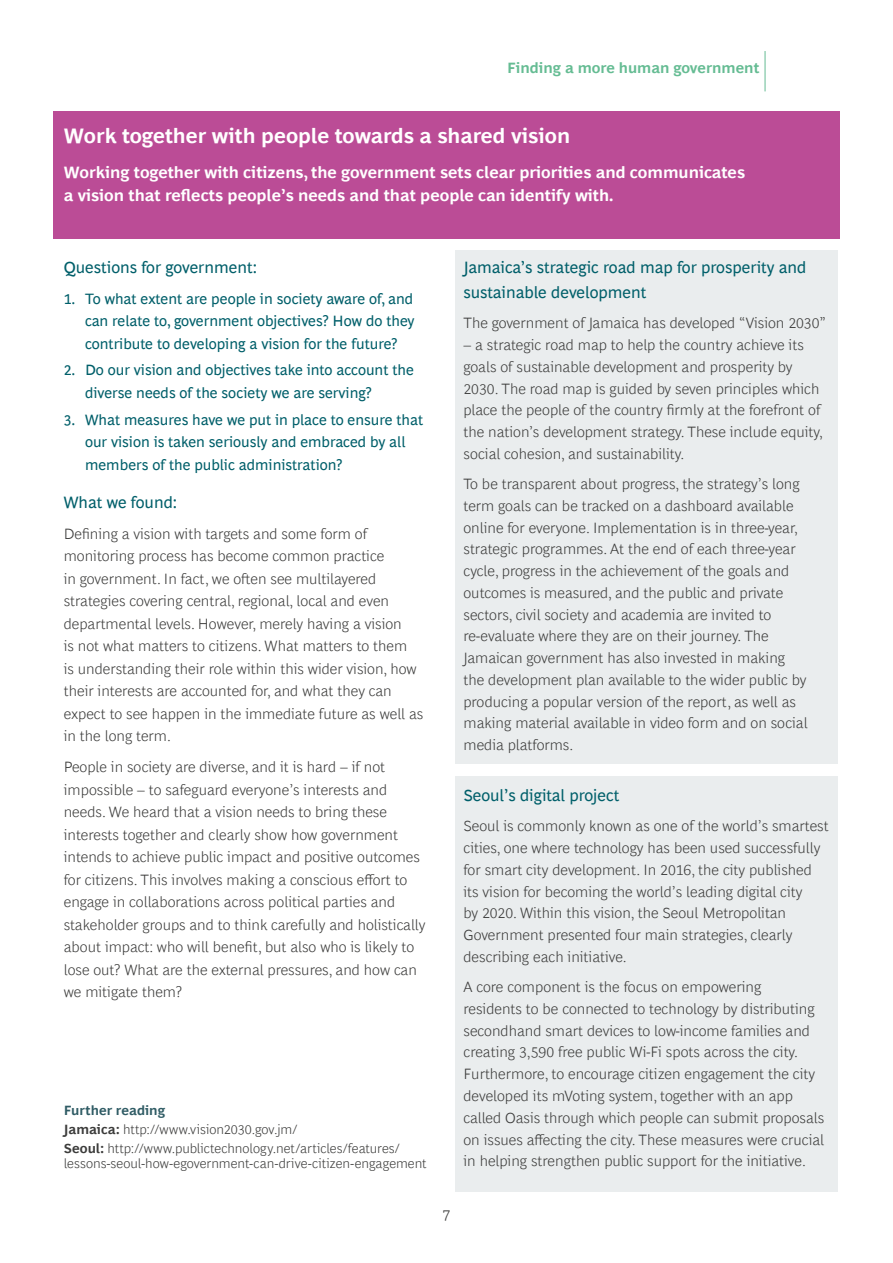
<style>
.page{position:relative;width:893px;height:1263px;background:#fff}
.page>*{position:absolute;margin:0;border:0;box-sizing:border-box;transform-origin:0 0}
.t1{font:700 21px "Henderson BCG Sans";color:#fff}
.t2{font:700 16.5px/22.5px "Henderson BCG Sans";color:#fff}
.t3{font:16.5px/25.5px "Henderson BCG Sans";color:#005f6a}
.t4{font:300 15px/21.8px "Henderson BCG Sans";color:#3c3c3b}
.t5{font:15px/22.5px "Henderson BCG Sans";color:#005f6a}
.t6{font:700 15px "Henderson BCG Sans";color:#65bc93}
.t7{font:300 13.5px/19.2px "Henderson BCG Sans";color:#3c3c3b}
.s1{font-weight:700;color:#305c65}
.s2{font-weight:700}
</style>
<div class="page">
<hr style="left:765px;top:51px;width:1px;height:40px;background:#65bc93">
<div style="left:455px;top:250px;width:383px;height:513px;background:#eaedee"></div>
<div style="left:455px;top:776px;width:383px;height:416px;background:#eaedee"></div>
<div style="left:53px;top:111px;width:787px;height:127px;background:#bb4c96"></div>
<p class="t6" style="left:507px;top:57px;width:254px">Finding a more human government</p>
<h1 class="t1" style="left:64px;top:121px;width:508px">Work together with people towards a shared vision</h1>
<p class="t2" style="left:64px;top:160px;width:683px">Working together with citizens, the government sets clear priorities and communicates a vision that reflects people’s needs and that people can identify with.</p>
<p class="t3" style="left:64px;top:253px;width:195px">Questions for government:</p>
<p class="t5" style="left:85px;top:286px;width:331px;text-align:justify;text-indent:-21px">1. To what extent are people in society aware of, and can relate to, government objectives? How do they contribute to developing a vision for the future?</p>
<p class="t5" style="left:85px;top:358px;width:330px;text-indent:-21px">2. Do our vision and objectives take into account the diverse needs of the society we are serving?</p>
<p class="t5" style="left:85px;top:407px;width:340px;text-indent:-21px">3. What measures have we put in place to ensure that our vision is taken seriously and embraced by all members of the public administration?</p>
<p class="t3" style="left:64px;top:488px;width:115px">What we found:</p>
<p class="t4" style="left:64px;top:521px;width:361px;line-height:22.5px">Defining a vision with targets and some form of monitoring process has become common practice<br>in government. In fact, we often see multilayered strategies covering central, regional, local and even departmental levels. However, merely having a vision<br>is not what matters to citizens. What matters to them<br>is understanding their role within this wider vision, how their interests are accounted for, and what they can expect to see happen in the immediate future as well as in the long term.</p>
<p class="t4" style="left:64px;top:755px;width:363px;line-height:22.5px">People in society are diverse, and it is hard – if not impossible – to safeguard everyone’s interests and needs. We heard that a vision needs to bring these interests together and clearly show how government intends to achieve public impact and positive outcomes for citizens. This involves making a conscious effort to engage in collaborations across political parties and stakeholder groups and to think carefully and holistically about impact: who will benefit, but also who is likely to lose out? What are the external pressures, and how can we mitigate them?</p>
<p class="t7" style="left:64px;top:1099px;width:338px"><span class="s1">Further reading<br></span><span class="s2">Jamaica:</span> http://www.vision2030.gov.jm/<br><span class="s2">Seoul:</span> http://www.publictechnology.net/articles/features/</p>
<p class="t7" style="left:64px;top:1153px;width:364px">lessons-seoul-how-egovernment-can-drive-citizen-engagement</p>
<p class="t3" style="left:463px;top:253px;width:344px">Jamaica’s strategic road map for prosperity and sustainable development</p>
<p class="t4" style="left:463px;top:311px;width:364px">The government of Jamaica has developed “Vision 2030”</p>
<p class="t4" style="left:463px;top:333px;width:361px">– a strategic road map to help the country achieve its goals of sustainable development and prosperity by 2030. The road map is guided by seven principles which place the people of the country firmly at the forefront of the nation’s development strategy. These include equity, social cohesion, and sustainability.</p>
<p class="t4" style="left:463px;top:472px;width:346px">To be transparent about progress, the strategy’s long term goals can be tracked on a dashboard available online for everyone. Implementation is in three-year, strategic programmes. At the end of each three-year cycle, progress in the achievement of the goals and outcomes is measured, and the public and private sectors, civil society and academia are invited to re-evaluate where they are on their journey. The Jamaican government has also invested in making the development plan available to the wider public by producing a popular version of the report, as well as making material available in video form and on social media platforms.</p>
<p class="t3" style="left:463px;top:781px;width:157px">Seoul’s digital project</p>
<p class="t4" style="left:463px;top:814px;width:367px">Seoul is commonly known as one of the world’s smartest cities, one where technology has been used successfully for smart city development. In 2016, the city published its vision for becoming the world’s leading digital city<br>by 2020. Within this vision, the Seoul Metropolitan Government presented four main strategies, clearly describing each initiative.</p>
<p class="t4" style="left:463px;top:975px;width:362px">A core component is the focus on empowering<br>residents to be connected to technology by distributing secondhand smart devices to low-income families and creating 3,590 free public Wi-Fi spots across the city.<br>Furthermore, to encourage citizen engagement the city developed its mVoting system, together with an app called Oasis through which people can submit proposals on issues affecting the city. These measures were crucial in helping strengthen public support for the initiative.</p>
<p class="t4" style="left:442px;top:1202px;width:9px">7</p>
</div>
